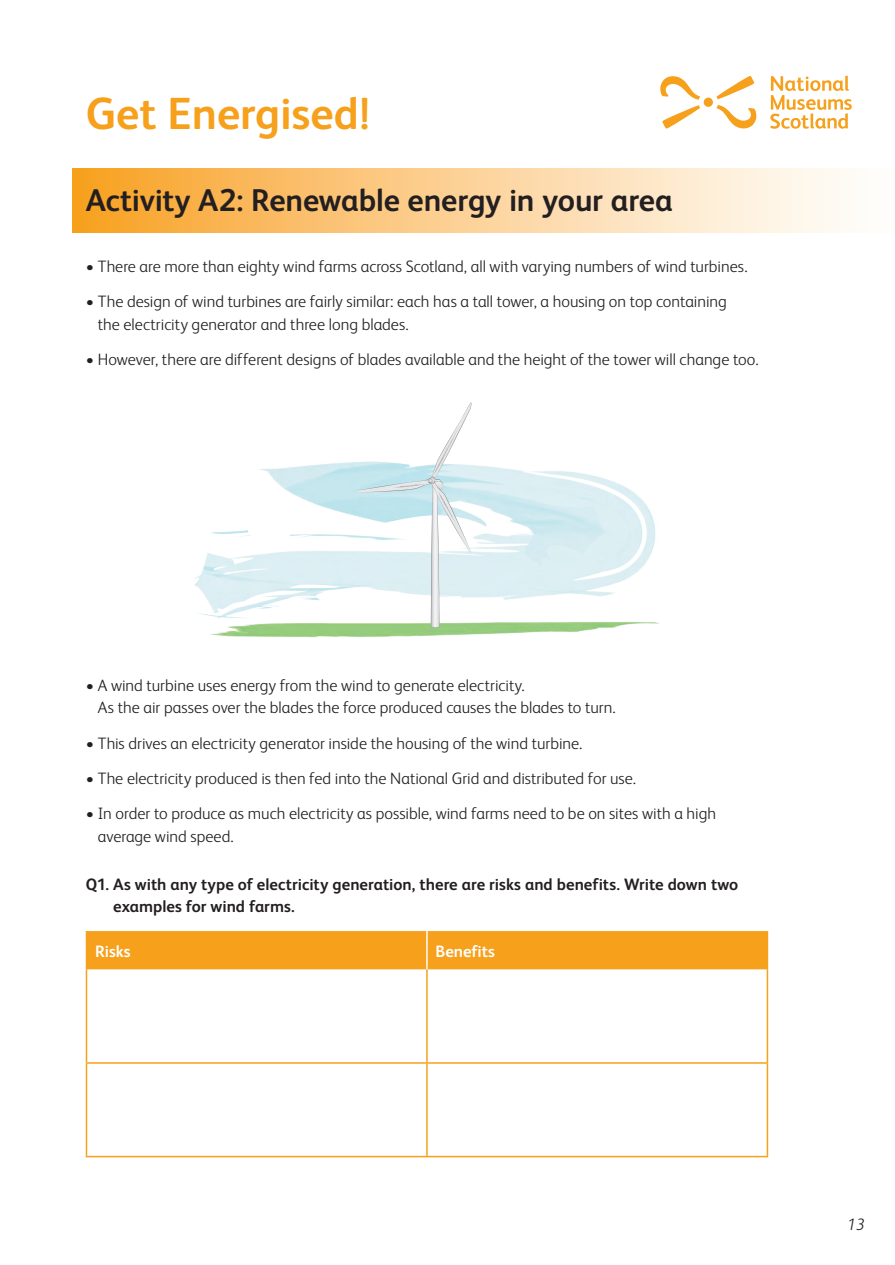
<style>
.page{position:relative;width:895px;height:1265px;background:#fff}
.page>*{position:absolute;margin:0;border:0;box-sizing:border-box;transform-origin:0 0}
.t1{font:700 45px "FS Albert";color:#f6a01b}
.t2{font:700 31.5px "FS Albert";letter-spacing:-.005em;color:#231f20}
.t3{font:300 16.5px/22.5px "FS Albert";color:#231f20}
.t4{font:700 16.5px/22.5px "FS Albert";color:#231f20}
.t5{font:700 16.5px "FS Albert";color:#fff}
.t6{font:italic 300 16.5px "FS Albert";color:#231f20}
</style>
<div class="page">
<div style="left:73px;top:169px;width:821px;height:63px;background:linear-gradient(to right,#f9a329,#fff)"></div>
<img style="left:194px;top:462px;width:463px;height:176px">
<img style="left:471px;top:402px;width:10px;height:94px">
<img style="left:471px;top:472px;width:6px;height:75px">
<svg style="left:355px;top:402px;width:116px;height:225px"></svg>
<div style="left:87px;top:931px;width:679px;height:38px;background:#f6a01b"></div>
<hr style="left:426px;top:930px;width:1px;height:39px;background:#fff">
<hr style="left:426px;top:969px;width:1px;height:92px;background:#f6a01b">
<hr style="left:426px;top:1063px;width:1px;height:92px;background:#f6a01b">
<hr style="left:86px;top:930px;width:1px;height:39px;background:#f6a01b">
<hr style="left:766px;top:930px;width:1px;height:39px;background:#f6a01b">
<hr style="left:86px;top:969px;width:1px;height:92px;background:#f6a01b">
<hr style="left:766px;top:969px;width:1px;height:92px;background:#f6a01b">
<hr style="left:86px;top:1063px;width:1px;height:92px;background:#f6a01b">
<hr style="left:766px;top:1063px;width:1px;height:92px;background:#f6a01b">
<hr style="left:86px;top:1061px;width:341px;height:2px;background:#f6a01b">
<hr style="left:427px;top:1061px;width:340px;height:2px;background:#f6a01b">
<hr style="left:86px;top:1155px;width:341px;height:1px;background:#f6a01b">
<hr style="left:427px;top:1155px;width:340px;height:1px;background:#f6a01b">
<div style="left:703px;top:98px;width:9px;height:9px;background:#f6a01b;border-radius:50%"></div>
<svg style="left:716px;top:76px;width:39px;height:23px"></svg>
<svg style="left:660px;top:76px;width:40px;height:53px"></svg>
<svg style="left:716px;top:105px;width:40px;height:23px"></svg>
<svg style="left:770px;top:76px;width:81px;height:53px"></svg>
<h1 class="t1" style="left:86px;top:83px;width:285px">Get Energised!</h1>
<h2 class="t2" style="left:86px;top:179px;width:588px">Activity A2: Renewable energy in your area</h2>
<p class="t3" style="left:86px;top:254px;width:663px">• There are more than eighty wind farms across Scotland, all with varying numbers of wind turbines.</p>
<p class="t3" style="left:98px;top:289px;width:630px;text-indent:-12px">• The design of wind turbines are fairly similar: each has a tall tower, a housing on top containing the electricity generator and three long blades.</p>
<p class="t3" style="left:86px;top:347px;width:674px">• However, there are different designs of blades available and the height of the tower will change too.</p>
<p class="t3" style="left:98px;top:673px;width:519px;text-indent:-12px">• A wind turbine uses energy from the wind to generate electricity.<br>As the air passes over the blades the force produced causes the blades to turn.</p>
<p class="t3" style="left:86px;top:730px;width:498px">• This drives an electricity generator inside the housing of the wind turbine.</p>
<p class="t3" style="left:86px;top:766px;width:551px">• The electricity produced is then fed into the National Grid and distributed for use.</p>
<p class="t3" style="left:98px;top:801px;width:619px;text-indent:-12px">• In order to produce as much electricity as possible, wind farms need to be on sites with a high average wind speed.</p>
<p class="t4" style="left:113px;top:872px;width:626px;text-indent:-27px">Q1. As with any type of electricity generation, there are risks and benefits. Write down two examples for wind farms.</p>
<p class="t5" style="left:95px;top:939px;width:37px">Risks</p>
<p class="t5" style="left:435px;top:939px;width:61px">Benefits</p>
<p class="t6" style="left:846px;top:1214px;width:19px">13</p>
</div>
